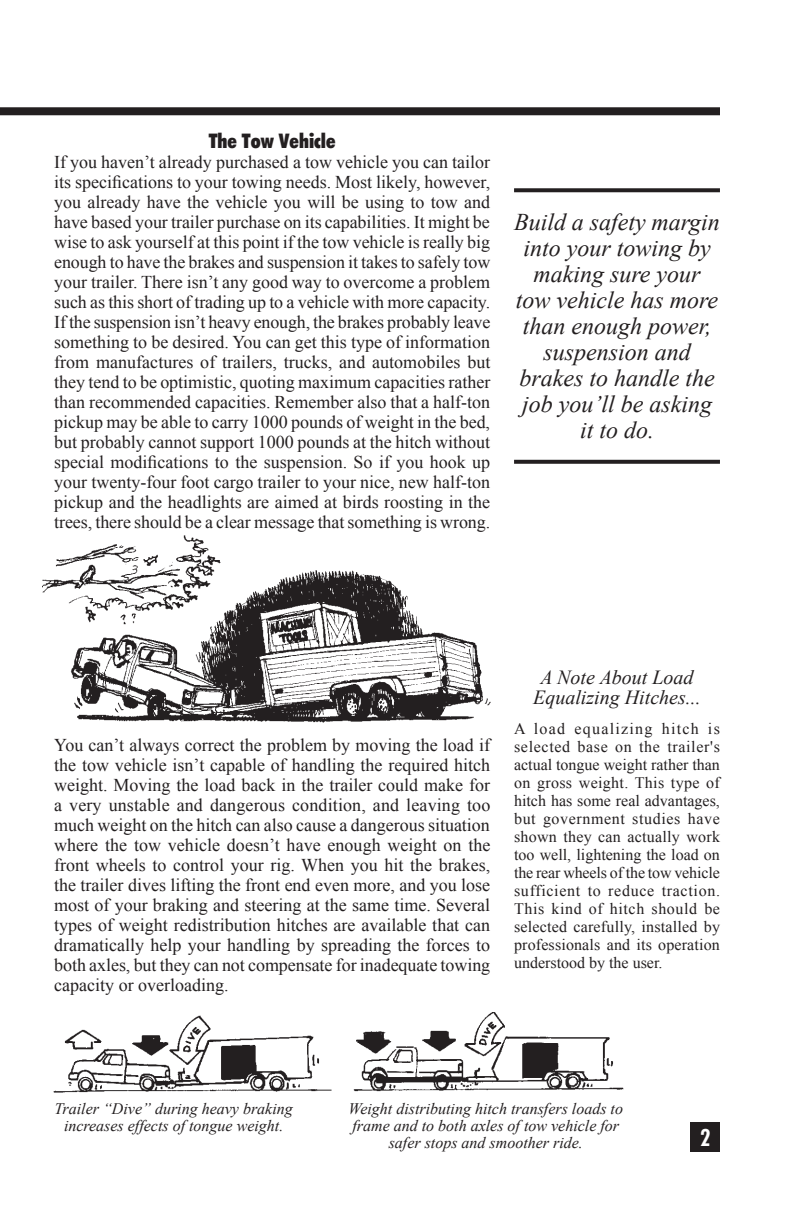
<style>
.page{position:relative;width:792px;height:1224px;background:#fff}
.page>*{position:absolute;margin:0;border:0;box-sizing:border-box;transform-origin:0 0}
.t1{font:italic 24px/26px "Times New Roman";color:#231f20;text-align:center}
.t2{font:24px "Futuri Condensed Bold SWFTE";color:#fff}
.Body_text{font:italic 20px/20px "Times New Roman";color:#231f20;text-align:center}
.Subhead_2{font:20px "Futuri Condensed Extra Bold SWFTE";color:#231f20}
.Body_text-2{font:18px/20px "Times New Roman";letter-spacing:-.005em;color:#231f20;text-align:justify}
.Body_text-3{font:16px/18px "Times New Roman";letter-spacing:.01em;color:#231f20;text-align:justify}
.t3{font:italic 16px/17px "Times New Roman";color:#231f20;text-align:center}
</style>
<div class="page">
<div style="left:0;top:107px;width:720px;height:8px;background:#231f20"></div>
<div style="left:691px;top:1123px;width:29px;height:29px;background:#231f20"></div>
<img style="left:54px;top:1012px;width:570px;height:80px">
<img style="left:42px;top:536px;width:448px;height:186px">
<svg style="left:514px;top:188px;width:206px;height:4px"></svg>
<svg style="left:514px;top:460px;width:206px;height:4px"></svg>
<p class="Subhead_2" style="left:209px;top:127px;width:129px">The Tow Vehicle</p>
<p class="Body_text-2" style="left:54px;top:151px;width:438px">If you haven’t already purchased a tow vehicle you can tailor its specifications to your towing needs. Most likely, however, you already have the vehicle you will be using to tow and have based your trailer purchase on its capabilities. It might be wise to ask yourself at this point if the tow vehicle is really big enough to have the brakes and suspension it takes to safely tow your trailer. There isn’t any good way to overcome a problem such as this short of trading up to a vehicle with more capacity.<br>If the suspension isn’t heavy enough, the brakes probably leave something to be desired. You can get this type of information from manufactures of trailers, trucks, and automobiles but they tend to be optimistic, quoting maximum capacities rather than recommended capacities. Remember also that a half-ton pickup may be able to carry 1000 pounds of weight in the bed, but probably cannot support 1000 pounds at the hitch without special modifications to the suspension. So if you hook up your twenty-four foot cargo trailer to your nice, new half-ton pickup and the headlights are aimed at birds roosting in the trees, there should be a clear message that something is wrong.</p>
<p class="t1" style="left:514px;top:209px;width:207px">Build a safety margin into your towing by making sure your tow vehicle has more than enough power, suspension and brakes to handle the job you’ll be asking it to do.</p>
<p class="Body_text-2" style="left:54px;top:734px;width:438px">You can’t always correct the problem by moving the load if the tow vehicle isn’t capable of handling the required hitch weight. Moving the load back in the trailer could make for a very unstable and dangerous condition, and leaving too much weight on the hitch can also cause a dangerous situation where the tow vehicle doesn’t have enough weight on the front wheels to control your rig. When you hit the brakes, the trailer dives lifting the front end even more, and you lose most of your braking and steering at the same time. Several types of weight redistribution hitches are available that can dramatically help your handling by spreading the forces to both axles, but they can not compensate for inadequate towing capacity or overloading.</p>
<p class="Body_text" style="left:533px;top:667px;width:169px">A Note About Load<br>Equalizing Hitches...</p>
<p class="Body_text-3" style="left:514px;top:719px;width:208px">A load equalizing hitch is selected base on the trailer's actual tongue weight rather than on gross weight. This type of hitch has some real advantages, but government studies have shown they can actually work too well, lightening the load on the rear wheels of the tow vehicle sufficient to reduce traction.<br>This kind of hitch should be selected carefully, installed by professionals and its operation understood by the user.</p>
<p class="t3" style="left:55px;top:1099px;width:240px">Trailer “Dive” during heavy braking increases effects of tongue weight.</p>
<p class="t3" style="left:349px;top:1100px;width:276px">Weight distributing hitch transfers loads to frame and to both axles of tow vehicle for safer stops and smoother ride.</p>
<h1 class="t2" style="left:700px;top:1122px;width:12px">2</h1>
</div>
